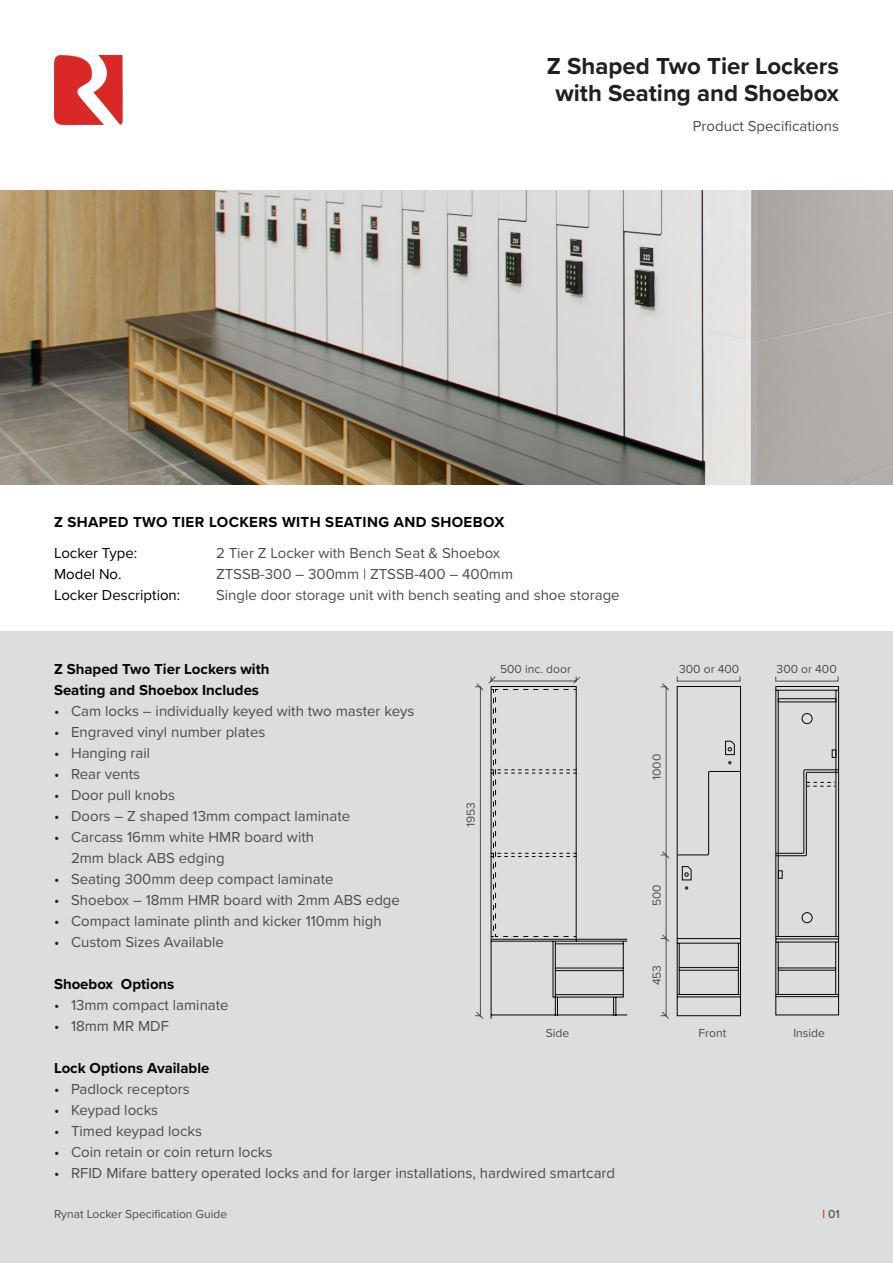
<style>
.page{position:relative;width:893px;height:1263px;background:#fff}
.page>*{position:absolute;margin:0;border:0;box-sizing:border-box;transform-origin:0 0}
.t1{font:700 24px "Proxima Nova";color:#231f20}
.t2{font:15px/21px "Proxima Nova";color:#4b4c4d}
.t3{font:15px "Proxima Nova";color:#4d4d4f}
.t4{font:700 15px/21px "Proxima Nova";color:#040503}
.t5{font:700 15px "Proxima Nova";letter-spacing:.025em;color:#040503}
.t6{font:15px "Proxima Nova";color:#000}
.t7{font:15px "Proxima Nova";color:#4d4c4f}
.t8{font:12px "Proxima Nova";color:#4d4d4f}
.t9{font:12px "Proxima Nova";color:#4b4c4d}
.t10{font:500 12px "Proxima Nova";color:#4b4c4d}
.s1{color:#231f20}
.s2{font-weight:700;color:#da2926}
</style>
<div class="page">
<div style="left:0;top:632px;width:893px;height:631px;background:#dcdddf"></div>
<img style="left:54px;top:55px;width:69px;height:70px">
<img style="left:0;top:190px;width:893px;height:294px">
<svg style="left:475px;top:683px;width:9px;height:336px"></svg>
<svg style="left:488px;top:676px;width:182px;height:343px"></svg>
<svg style="left:490px;top:689px;width:87px;height:248px"></svg>
<svg style="left:676px;top:676px;width:163px;height:340px"></svg>
<p class="t1" style="left:547px;top:49px;width:294px">Z Shaped Two Tier Lockers</p>
<p class="t1" style="left:555px;top:76px;width:285px">with Seating and Shoebox</p>
<p class="t7" style="left:693px;top:115px;width:148px">Product Specifications</p>
<p class="t5" style="left:54px;top:510px;width:452px">Z SHAPED TWO TIER LOCKERS WITH SEATING AND SHOEBOX</p>
<p class="t6" style="left:54px;top:542px;width:85px">Locker Type:</p>
<p class="t3" style="left:216px;top:542px;width:286px">2 Tier Z Locker with Bench Seat &amp; Shoebox</p>
<p class="t6" style="left:54px;top:563px;width:69px">Model No.</p>
<p class="t3" style="left:216px;top:563px;width:299px">ZTSSB-300 – 300mm | ZTSSB-400 – 400mm</p>
<p class="t6" style="left:54px;top:584px;width:128px">Locker Description:</p>
<p class="t3" style="left:216px;top:584px;width:405px">Single door storage unit with bench seating and shoe storage</p>
<p class="t4" style="left:54px;top:658px;width:217px">Z Shaped Two Tier Lockers with<br>Seating and Shoebox Includes</p>
<p class="t2" style="left:54px;top:699px;width:362px"><span class="s1">•</span> Cam locks – individually keyed with two master keys</p>
<p class="t2" style="left:54px;top:720px;width:213px"><span class="s1">•</span> Engraved vinyl number plates</p>
<p class="t2" style="left:54px;top:741px;width:98px"><span class="s1">•</span> Hanging rail</p>
<p class="t2" style="left:54px;top:762px;width:88px"><span class="s1">•</span> Rear vents</p>
<p class="t2" style="left:54px;top:783px;width:123px"><span class="s1">•</span> Door pull knobs</p>
<p class="t2" style="left:54px;top:804px;width:298px"><span class="s1">•</span> Doors – Z shaped 13mm compact laminate</p>
<p class="t2" style="left:71px;top:825px;width:245px;text-indent:-17px"><span class="s1">•</span> Carcass 16mm white HMR board with<br>2mm black ABS edging</p>
<p class="t2" style="left:54px;top:867px;width:281px"><span class="s1">•</span> Seating 300mm deep compact laminate</p>
<p class="t2" style="left:54px;top:888px;width:348px"><span class="s1">•</span> Shoebox – 18mm HMR board with 2mm ABS edge</p>
<p class="t2" style="left:54px;top:909px;width:329px"><span class="s1">•</span> Compact laminate plinth and kicker 110mm high</p>
<p class="t2" style="left:54px;top:930px;width:171px"><span class="s1">•</span> Custom Sizes Available</p>
<p class="t4" style="left:54px;top:973px;width:122px">Shoebox Options</p>
<p class="t2" style="left:54px;top:993px;width:176px"><span class="s1">•</span> 13mm compact laminate</p>
<p class="t2" style="left:54px;top:1014px;width:116px"><span class="s1">•</span> 18mm MR MDF</p>
<p class="t4" style="left:54px;top:1057px;width:157px">Lock Options Available</p>
<p class="t2" style="left:54px;top:1077px;width:137px"><span class="s1">•</span> Padlock receptors</p>
<p class="t2" style="left:54px;top:1098px;width:106px"><span class="s1">•</span> Keypad locks</p>
<p class="t2" style="left:54px;top:1119px;width:150px"><span class="s1">•</span> Timed keypad locks</p>
<p class="t2" style="left:54px;top:1140px;width:220px"><span class="s1">•</span> Coin retain or coin return locks</p>
<p class="t2" style="left:54px;top:1161px;width:563px"><span class="s1">•</span> RFID Mifare battery operated locks and for larger installations, hardwired smartcard</p>
<p class="t8" style="left:500px;top:660px;width:72px">500 inc. door</p>
<p class="t8" style="left:679px;top:660px;width:62px">300 or 400</p>
<p class="t8" style="left:777px;top:660px;width:62px">300 or 400</p>
<p class="t8" style="left:648px;top:780px;width:28px;rotate:-90deg">1000</p>
<p class="t8" style="left:462px;top:827px;width:27px;rotate:-90deg">1953</p>
<p class="t8" style="left:648px;top:906px;width:23px;rotate:-90deg">500</p>
<p class="t8" style="left:648px;top:985px;width:22px;rotate:-90deg">453</p>
<p class="t8" style="left:546px;top:1024px;width:25px">Side</p>
<p class="t8" style="left:699px;top:1024px;width:29px">Front</p>
<p class="t8" style="left:793px;top:1024px;width:33px">Inside</p>
<p class="t9" style="left:54px;top:1205px;width:175px">Rynat Locker Specification Guide</p>
<p class="t10" style="left:822px;top:1205px;width:19px"><span class="s2">|</span> 01</p>
</div>
